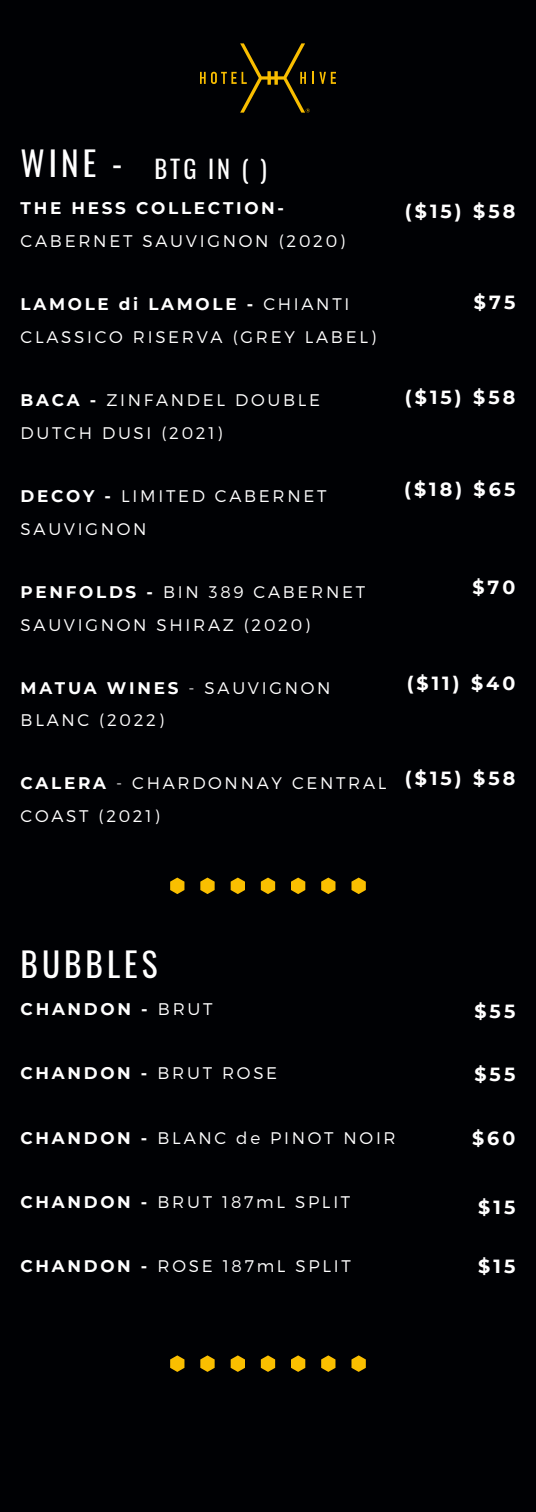
<style>
.page{position:relative;width:536px;height:1512px;background:#000104}
.page>*{position:absolute;margin:0;border:0;box-sizing:border-box;transform-origin:0 0}
.t1{font:33.25px "Oswald";letter-spacing:.12em;color:#fff}
.t2{font:24.5px "Oswald";color:#fff}
.t3{font:700 19.07px "Montserrat";letter-spacing:.16em;color:#fff}
.t4{font:300 16.8px/32.9px "Montserrat";letter-spacing:.16em;color:#fff}
.t5{font:700 16.8px "Montserrat";letter-spacing:.16em;color:#fff}
.s1{font-weight:700}
.s2{font-weight:300}
</style>
<div class="page">
<svg style="left:200px;top:72px;width:5px;height:12px"></svg>
<svg style="left:211px;top:43px;width:125px;height:70px"></svg>
<svg style="left:200px;top:878px;width:14px;height:16px"></svg>
<svg style="left:170px;top:878px;width:14px;height:16px"></svg>
<svg style="left:230px;top:878px;width:15px;height:16px"></svg>
<svg style="left:261px;top:878px;width:14px;height:16px"></svg>
<svg style="left:291px;top:878px;width:14px;height:16px"></svg>
<svg style="left:321px;top:878px;width:14px;height:16px"></svg>
<svg style="left:351px;top:878px;width:14px;height:16px"></svg>
<svg style="left:200px;top:1355px;width:14px;height:17px"></svg>
<svg style="left:170px;top:1355px;width:14px;height:17px"></svg>
<svg style="left:230px;top:1355px;width:15px;height:17px"></svg>
<svg style="left:261px;top:1355px;width:14px;height:17px"></svg>
<svg style="left:291px;top:1355px;width:14px;height:17px"></svg>
<svg style="left:321px;top:1355px;width:14px;height:17px"></svg>
<svg style="left:351px;top:1355px;width:14px;height:17px"></svg>
<p class="t1" style="left:21px;top:138px;width:103px">WINE -</p>
<p class="t2" style="left:154px;top:150px;width:114px">BTG IN ( )</p>
<p class="t4" style="left:21px;top:191px;width:326px"><span class="s1">THE HESS COLLECTION-<br></span>CABERNET SAUVIGNON (2020)</p>
<p class="t4" style="left:21px;top:287px;width:357px"><span class="s1">LAMOLE di LAMOLE -</span> CHIANTI<br>CLASSICO RISERVA (GREY LABEL)</p>
<p class="t4" style="left:21px;top:383px;width:301px"><span class="s1">BACA -</span> ZINFANDEL DOUBLE<br>DUTCH DUSI (2021)</p>
<p class="t4" style="left:21px;top:479px;width:307px"><span class="s1">DECOY -</span> LIMITED CABERNET<br>SAUVIGNON</p>
<p class="t4" style="left:21px;top:574px;width:346px"><span class="s1">PENFOLDS -</span> BIN 389 CABERNET<br>SAUVIGNON SHIRAZ (2020)</p>
<p class="t4" style="left:21px;top:670px;width:311px"><span class="s1">MATUA WINES</span> - SAUVIGNON<br>BLANC (2022)</p>
<p class="t4" style="left:21px;top:766px;width:367px"><span class="s1">CALERA</span> - CHARDONNAY CENTRAL<br>COAST (2021)</p>
<p class="t3" style="left:405px;top:199px;width:112px">($15) $58</p>
<p class="t3" style="left:474px;top:291px;width:43px">$75</p>
<p class="t3" style="left:405px;top:386px;width:112px">($15) $58</p>
<p class="t3" style="left:404px;top:478px;width:113px">($18) $65</p>
<p class="t3" style="left:472px;top:576px;width:44px">$70</p>
<p class="t3" style="left:406px;top:671px;width:110px">($11) $40</p>
<p class="t3" style="left:405px;top:766px;width:112px">($15) $58</p>
<p class="t1" style="left:21px;top:938px;width:138px">BUBBLES</p>
<p class="t5" style="left:21px;top:999px;width:193px">CHANDON - <span class="s2">BRUT</span></p>
<p class="t3" style="left:474px;top:1000px;width:42px">$55</p>
<p class="t5" style="left:21px;top:1063px;width:258px">CHANDON - <span class="s2">BRUT ROSE</span></p>
<p class="t3" style="left:474px;top:1063px;width:42px">$55</p>
<p class="t4" style="left:21px;top:1120px;width:376px"><span class="s1">CHANDON -</span> BLANC de PINOT NOIR</p>
<p class="t3" style="left:472px;top:1126px;width:45px">$60</p>
<p class="t4" style="left:21px;top:1185px;width:331px"><span class="s1">CHANDON -</span> BRUT 187mL SPLIT</p>
<p class="t3" style="left:478px;top:1195px;width:38px">$15</p>
<p class="t4" style="left:21px;top:1249px;width:331px"><span class="s1">CHANDON -</span> ROSE 187mL SPLIT</p>
<p class="t3" style="left:478px;top:1254px;width:38px">$15</p>
</div>
